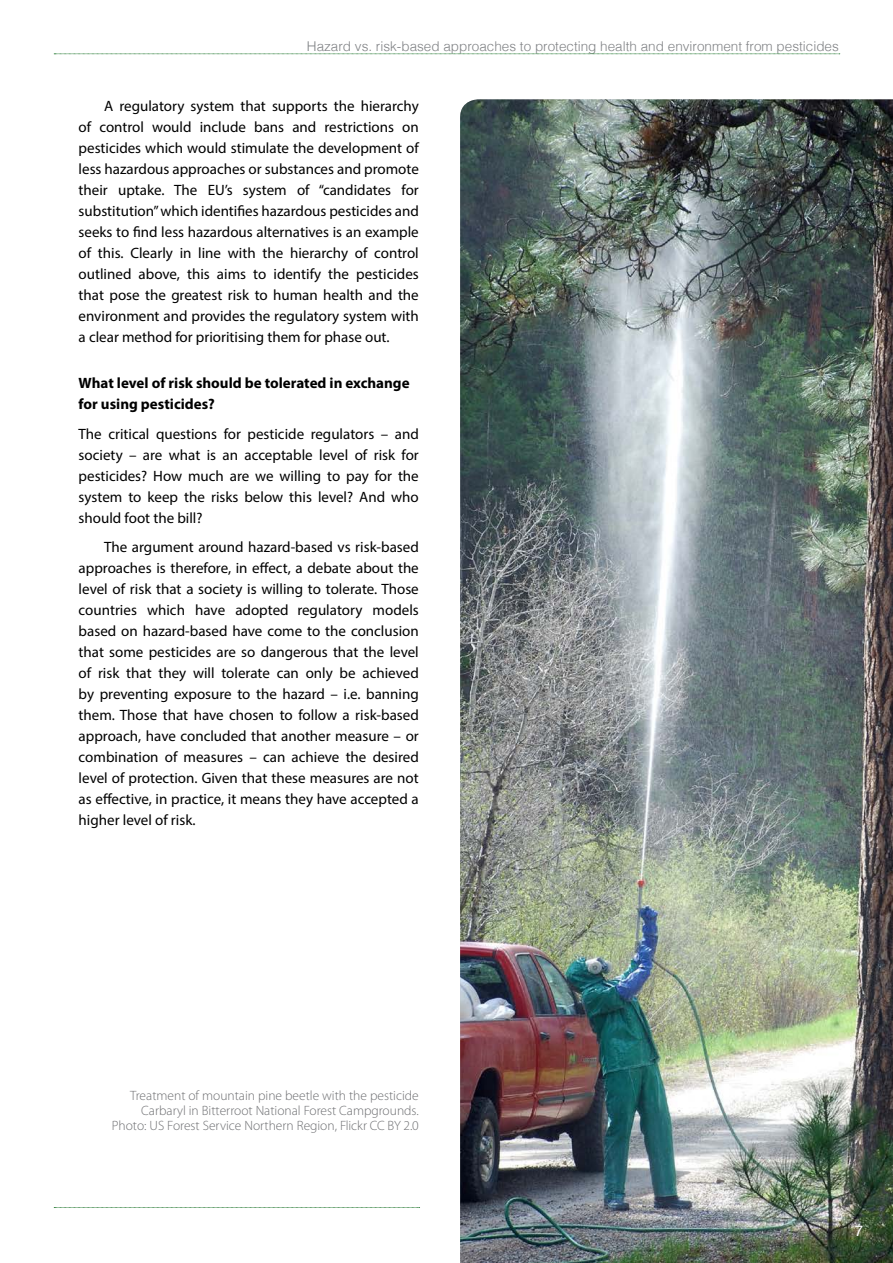
<style>
.page{position:relative;width:893px;height:1263px;background:#fff}
.page>*{position:absolute;margin:0;border:0;box-sizing:border-box;transform-origin:0 0}
.indent_para{font:15px/21px "Myriad Pro";color:#000;text-align:justify}
.no_indent{font:15px/21px "Myriad Pro";color:#000;text-align:justify}
.sub_head{font:700 15px/21px "Myriad Pro";color:#000}
.t1{font:15px "Helvetica";color:#fff}
.table_text{font:300 13.5px/15px "Myriad Pro";color:#6d6e71;text-align:right}
.t2{font:300 13.5px "Helvetica";color:#808285}
</style>
<div class="page">
<svg style="left:54px;top:54px;width:786px;height:1px"></svg>
<img style="left:460px;top:99px;width:433px;height:1164px">
<svg style="left:54px;top:1207px;width:366px;height:1px"></svg>
<p class="t2" style="left:307px;top:35px;width:533px">Hazard vs. risk-based approaches to protecting health and environment from pesticides</p>
<p class="indent_para" style="left:79px;top:95px;width:342px;text-indent:26px">A regulatory system that supports the hierarchy of control would include bans and restrictions on pesticides which would stimulate the development of less hazardous approaches or substances and promote their uptake. The EU’s system of “candidates for substitution” which identifies hazardous pesticides and seeks to find less hazardous alternatives is an example of this. Clearly in line with the hierarchy of control outlined above, this aims to identify the pesticides that pose the greatest risk to human health and the environment and provides the regulatory system with a clear method for prioritising them for phase out.</p>
<p class="sub_head" style="left:79px;top:372px;width:332px">What level of risk should be tolerated in exchange for using pesticides?</p>
<p class="no_indent" style="left:79px;top:423px;width:342px">The critical questions for pesticide regulators – and society – are what is an acceptable level of risk for pesticides? How much are we willing to pay for the system to keep the risks below this level? And who should foot the bill?</p>
<p class="indent_para" style="left:79px;top:536px;width:342px;text-indent:26px">The argument around hazard-based vs risk-based approaches is therefore, in effect, a debate about the level of risk that a society is willing to tolerate. Those countries which have adopted regulatory models based on hazard-based have come to the conclusion that some pesticides are so dangerous that the level of risk that they will tolerate can only be achieved by preventing exposure to the hazard – i.e. banning them. Those that have chosen to follow a risk-based approach, have concluded that another measure – or combination of measures – can achieve the desired level of protection. Given that these measures are not as effective, in practice, it means they have accepted a higher level of risk.</p>
<p class="table_text" style="left:112px;top:1088px;width:308px">Treatment of mountain pine beetle with the pesticide<br>Carbaryl in Bitterroot National Forest Campgrounds.<br>Photo: US Forest Service Northern Region, Flickr CC BY 2.0</p>
<p class="t1" style="left:855px;top:1219px;width:10px">7</p>
</div>
